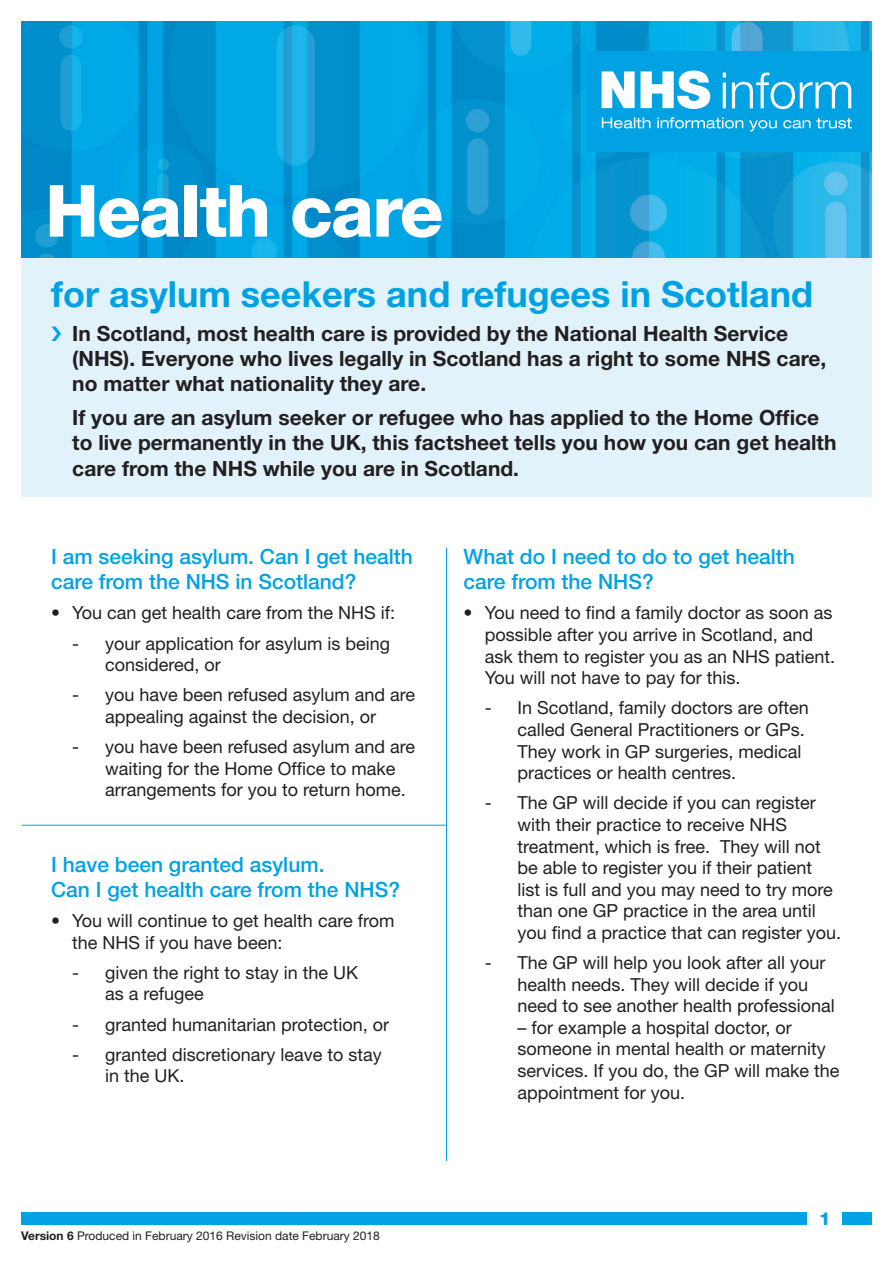
<style>
.page{position:relative;width:893px;height:1263px;background:#fff}
.page>*{position:absolute;margin:0;border:0;box-sizing:border-box;transform-origin:0 0}
.t1{font:800 72px "Helvetica Neue LT";letter-spacing:-.025em;color:#fff}
.bullets{font:700 36px "Helvetica Neue LT";color:#00a2e4}
.bullets-2{font:700 21px/25.2px "Helvetica Neue LT";color:#231f20}
.Sub_title_heading{font:500 21px/25.2px "Helvetica Neue LT";color:#00a2e4}
.bullets-3{font:18px/21.6px "Helvetica Neue LT";color:#231f20}
.t2{font:800 18px "Helvetica Neue LT";color:#00a2e4}
.t3{font:12px "Helvetica Neue LT";color:#231f20}
.s1{font-weight:700}
</style>
<div class="page">
<div style="left:21px;top:1212px;width:851px;height:13px;background:#00a2e4"></div>
<div style="left:808px;top:1205px;width:34px;height:26px;background:#fff"></div>
<div style="left:21px;top:258px;width:851px;height:239px;background:#e1f2fb"></div>
<img style="left:21px;top:21px;width:851px;height:237px">
<div style="left:586px;top:51px;width:286px;height:100px;background:#00a2e4"></div>
<svg style="left:602px;top:71px;width:250px;height:60px"></svg>
<hr style="left:446px;top:548px;width:1px;height:613px;background:#00a2e4">
<hr style="left:22px;top:825px;width:425px;height:1px;background:#00a2e4">
<p class="t1" style="left:45px;top:168px;width:400px">Health care</p>
<p class="bullets" style="left:51px;top:272px;width:763px">for asylum seekers and refugees in Scotland</p>
<p class="bullets-2" style="left:72px;top:320px;width:756px">In Scotland, most health care is provided by the National Health Service (NHS). Everyone who lives legally in Scotland has a right to some NHS care, no matter what nationality they are.</p>
<p class="bullets-2" style="left:72px;top:405px;width:766px">If you are an asylum seeker or refugee who has applied to the Home Office to live permanently in the UK, this factsheet tells you how you can get health care from the NHS while you are in Scotland.</p>
<p class="Sub_title_heading" style="left:51px;top:544px;width:363px">I am seeking asylum. Can I get health care from the NHS in Scotland?</p>
<p class="bullets-3" style="left:51px;top:602px;width:345px">• You can get health care from the NHS if:</p>
<p class="bullets-3" style="left:105px;top:632px;width:287px;text-indent:-33px">- your application for asylum is being considered, or</p>
<p class="bullets-3" style="left:72px;top:684px;width:344px;text-align:center">- you have been refused asylum and are appealing against the decision, or</p>
<p class="bullets-3" style="left:105px;top:735px;width:312px;text-indent:-33px">- you have been refused asylum and are waiting for the Home Office to make arrangements for you to return home.</p>
<p class="Sub_title_heading" style="left:51px;top:851px;width:350px">I have been granted asylum.<br>Can I get health care from the NHS?</p>
<p class="bullets-3" style="left:72px;top:910px;width:324px;text-indent:-21px">• You will continue to get health care from the NHS if you have been:</p>
<p class="bullets-3" style="left:105px;top:961px;width:255px;text-indent:-33px">- given the right to stay in the UK as a refugee</p>
<p class="bullets-3" style="left:72px;top:1013px;width:318px">- granted humanitarian protection, or</p>
<p class="bullets-3" style="left:105px;top:1043px;width:278px;text-indent:-33px">- granted discretionary leave to stay in the UK.</p>
<p class="t3" style="left:21px;top:1229px;width:360px"><span class="s1">Version 6</span> Produced in February 2016 Revision date February 2018</p>
<p class="Sub_title_heading" style="left:463px;top:544px;width:333px">What do I need to do to get health care from the NHS?</p>
<p class="bullets-3" style="left:485px;top:602px;width:352px;text-indent:-21px">• You need to find a family doctor as soon as possible after you arrive in Scotland, and ask them to register you as an NHS patient.<br>You will not have to pay for this.</p>
<p class="bullets-3" style="left:517px;top:697px;width:293px;text-indent:-33px">- In Scotland, family doctors are often called General Practitioners or GPs.<br>They work in GP surgeries, medical practices or health centres.</p>
<p class="bullets-3" style="left:517px;top:792px;width:325px;text-indent:-33px">- The GP will decide if you can register with their practice to receive NHS treatment, which is free. They will not be able to register you if their patient<br>list is full and you may need to try more than one GP practice in the area until you find a practice that can register you.</p>
<p class="bullets-3" style="left:517px;top:951px;width:319px;text-indent:-33px">- The GP will help you look after all your health needs. They will decide if you need to see another health professional</p>
<p class="bullets-3" style="left:517px;top:1016px;width:324px">– for example a hospital doctor, or someone in mental health or maternity services. If you do, the GP will make the appointment for you.</p>
<p class="t2" style="left:819px;top:1207px;width:13px">1</p>
</div>
